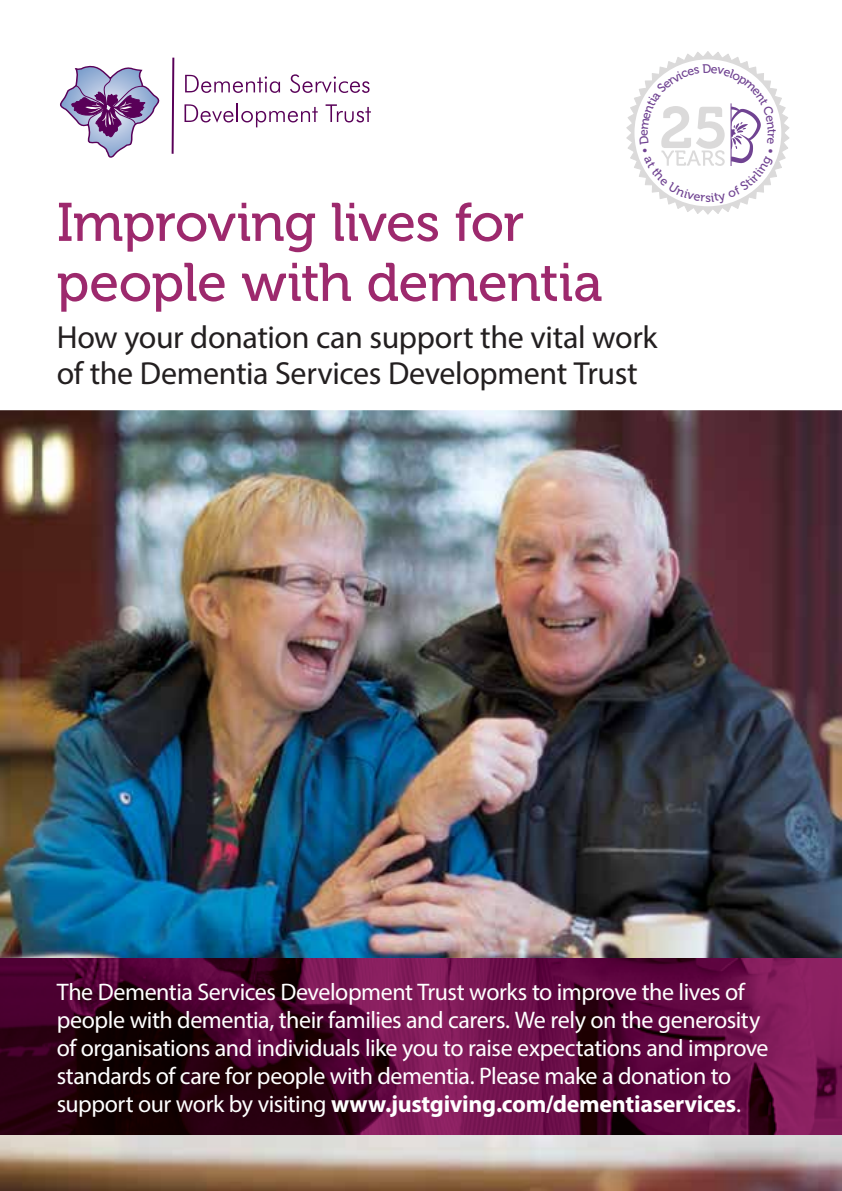
<style>
.page{position:relative;width:842px;height:1191px;background:#fff}
.page>*{position:absolute;margin:0;border:0;box-sizing:border-box;transform-origin:0 0}
.t1{font:54px/60px "Museo 500";letter-spacing:-.01em;color:#9d296d}
.t2{font:32px/36px "Myriad Pro";letter-spacing:-.01em;color:#231f20}
.t3{font:24px/28px "Myriad Pro";letter-spacing:-.02em;color:#fff}
.s1{font-weight:700}
</style>
<div class="page">
<svg style="left:171px;top:57px;width:4px;height:97px"></svg>
<svg style="left:60px;top:65px;width:100px;height:93px"></svg>
<svg style="left:185px;top:75px;width:95px;height:18px"></svg>
<svg style="left:290px;top:74px;width:80px;height:19px"></svg>
<svg style="left:185px;top:103px;width:133px;height:24px"></svg>
<svg style="left:326px;top:104px;width:45px;height:18px"></svg>
<img style="left:0;top:410px;width:842px;height:781px">
<img style="left:0;top:1134px;width:842px;height:1px">
<img style="left:0;top:959px;width:842px;height:175px">
<svg style="left:626px;top:51px;width:163px;height:164px"></svg>
<h1 class="t1" style="left:57px;top:193px;width:547px">Improving lives for people with dementia</h1>
<h2 class="t2" style="left:57px;top:319px;width:602px">How your donation can support the vital work of the Dementia Services Development Trust</h2>
<p class="t3" style="left:57px;top:977px;width:713px">The Dementia Services Development Trust works to improve the lives of people with dementia, their families and carers. We rely on the generosity of organisations and individuals like you to raise expectations and improve standards of care for people with dementia. Please make a donation to support our work by visiting <span class="s1">www.justgiving.com/dementiaservices</span>.</p>
</div>
